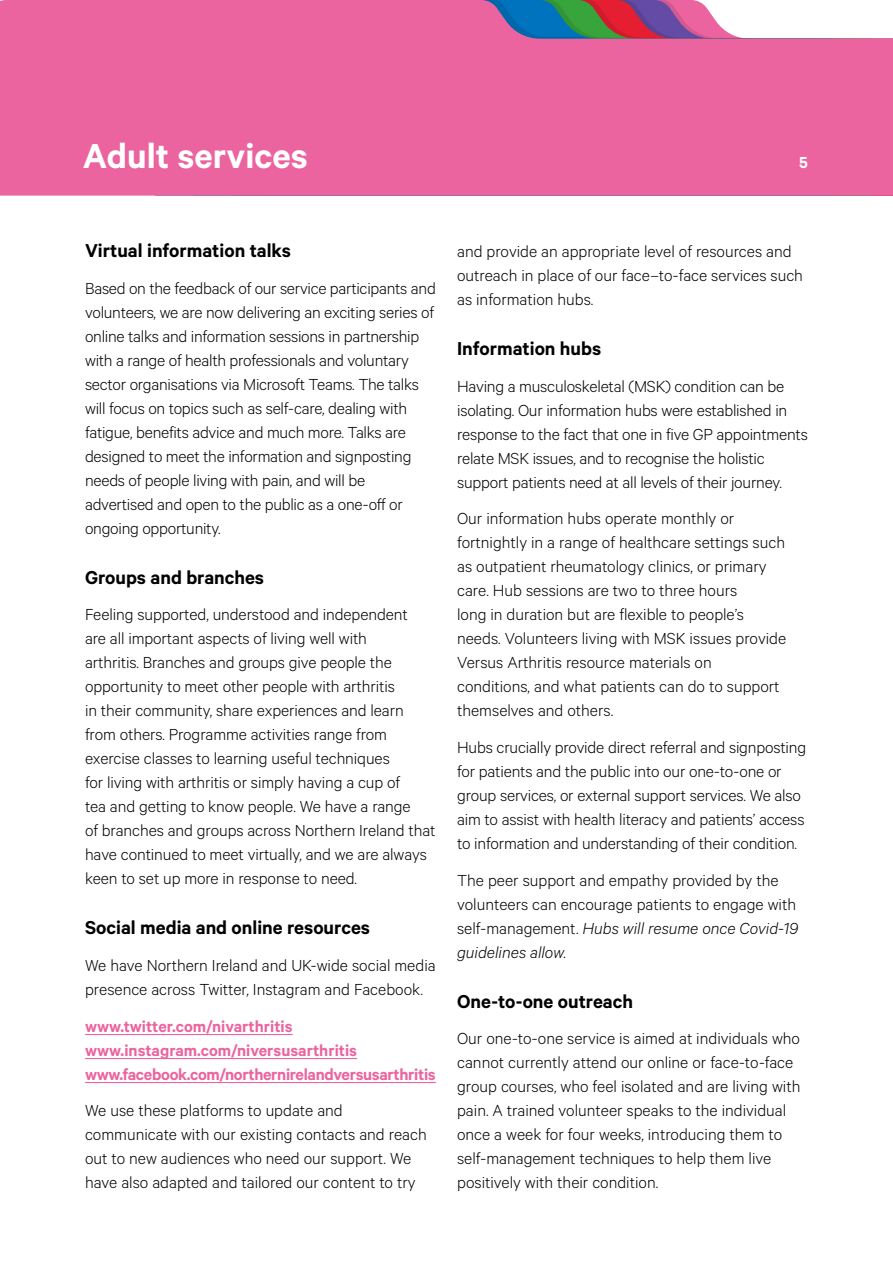
<style>
.page{position:relative;width:893px;height:1263px;background:#fff}
.page>*{position:absolute;margin:0;border:0;box-sizing:border-box;transform-origin:0 0}
.t1{font:600 39px "Calibre";color:#fff}
.t2{font:600 21px "Calibre";color:#000}
.t3{font:300 18px/24px "Calibre";letter-spacing:-.005em;color:#000}
.t4{font:600 18px/24px "Calibre";letter-spacing:-.005em;color:#eb64a0}
.t5{font:600 18px "Calibre";color:#fff}
.s1{font-style:italic}
</style>
<div class="page">
<svg style="left:0;top:0;width:893px;height:196px;background:#e569a2"></svg>
<hr style="left:85px;top:1034px;width:208px;height:1px;background:#eb64a0">
<hr style="left:85px;top:1058px;width:272px;height:1px;background:#eb64a0">
<hr style="left:85px;top:1082px;width:351px;height:1px;background:#eb64a0">
<h1 class="t1" style="left:83px;top:133px;width:226px">Adult services</h1>
<p class="t5" style="left:799px;top:152px;width:10px">5</p>
<p class="t2" style="left:85px;top:238px;width:207px">Virtual information talks</p>
<p class="t3" style="left:85px;top:276px;width:352px">Based on the feedback of our service participants and volunteers, we are now delivering an exciting series of online talks and information sessions in partnership with a range of health professionals and voluntary sector organisations via Microsoft Teams. The talks will focus on topics such as self-care, dealing with fatigue, benefits advice and much more. Talks are designed to meet the information and signposting needs of people living with pain, and will be advertised and open to the public as a one-off or ongoing opportunity.</p>
<p class="t2" style="left:85px;top:565px;width:181px">Groups and branches</p>
<p class="t3" style="left:85px;top:602px;width:352px">Feeling supported, understood and independent<br>are all important aspects of living well with<br>arthritis. Branches and groups give people the opportunity to meet other people with arthritis<br>in their community, share experiences and learn from others. Programme activities range from exercise classes to learning useful techniques<br>for living with arthritis or simply having a cup of<br>tea and getting to know people. We have a range<br>of branches and groups across Northern Ireland that have continued to meet virtually, and we are always keen to set up more in response to need.</p>
<p class="t2" style="left:85px;top:915px;width:286px">Social media and online resources</p>
<p class="t3" style="left:85px;top:952px;width:352px">We have Northern Ireland and UK-wide social media presence across Twitter, Instagram and Facebook.</p>
<p class="t4" style="left:85px;top:1013px;width:352px">www.twitter.com/nivarthritis www.instagram.com/niversusarthritis www.facebook.com/northernirelandversusarthritis</p>
<p class="t3" style="left:85px;top:1098px;width:343px">We use these platforms to update and communicate with our existing contacts and reach out to new audiences who need our support. We have also adapted and tailored our content to try</p>
<p class="t3" style="left:457px;top:239px;width:347px">and provide an appropriate level of resources and outreach in place of our face–to-face services such as information hubs.</p>
<p class="t2" style="left:457px;top:336px;width:146px">Information hubs</p>
<p class="t3" style="left:457px;top:373px;width:352px">Having a musculoskeletal (MSK) condition can be isolating. Our information hubs were established in response to the fact that one in five GP appointments relate MSK issues, and to recognise the holistic support patients need at all levels of their journey.</p>
<p class="t3" style="left:457px;top:506px;width:331px">Our information hubs operate monthly or fortnightly in a range of healthcare settings such as outpatient rheumatology clinics, or primary care. Hub sessions are two to three hours<br>long in duration but are flexible to people’s needs. Volunteers living with MSK issues provide Versus Arthritis resource materials on conditions, and what patients can do to support themselves and others.</p>
<p class="t3" style="left:457px;top:735px;width:350px">Hubs crucially provide direct referral and signposting for patients and the public into our one-to-one or group services, or external support services. We also aim to assist with health literacy and patients’ access to information and understanding of their condition.</p>
<p class="t3" style="left:457px;top:867px;width:343px">The peer support and empathy provided by the volunteers can encourage patients to engage with self-management. <span class="s1">Hubs will resume once Covid-19 guidelines allow.</span></p>
<p class="t2" style="left:457px;top:988px;width:177px">One-to-one outreach</p>
<p class="t3" style="left:457px;top:1026px;width:345px">Our one-to-one service is aimed at individuals who cannot currently attend our online or face-to-face group courses, who feel isolated and are living with pain. A trained volunteer speaks to the individual once a week for four weeks, introducing them to self-management techniques to help them live positively with their condition.</p>
</div>
